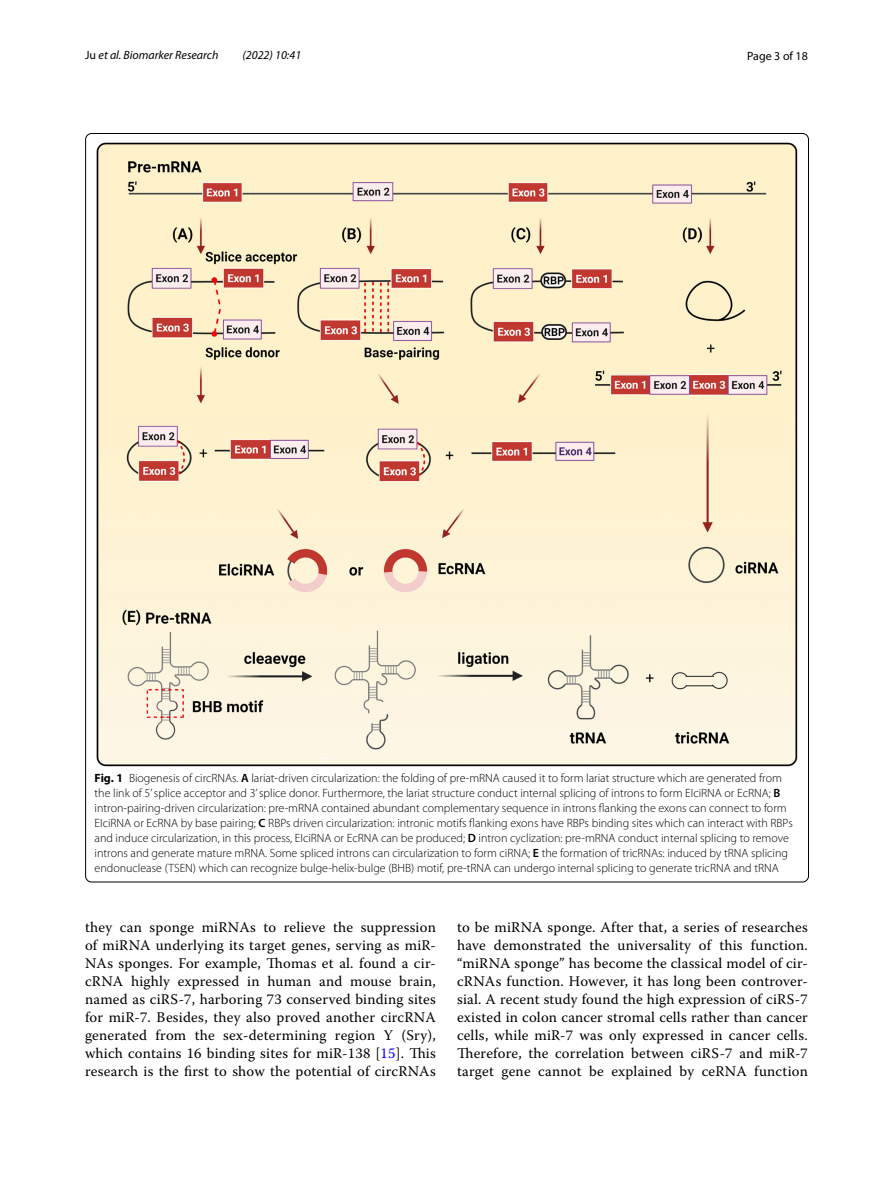
<style>
.page{position:relative;width:893px;height:1187px;background:#fff}
.page>*{position:absolute;margin:0;border:0;box-sizing:border-box;transform-origin:0 0}
.t1{font:14.7px/18px "Warnock Pro";letter-spacing:.015em;color:#000;text-align:justify}
.t2{font:300 12px/15px "Myriad Pro";color:#000}
.t3{font:italic 12px "Myriad Pro";color:#000}
.t4{font:12px "Myriad Pro";color:#000}
.s1{font-style:normal}
.s2{font-weight:700}
.s3{font-weight:600}
.s4{color:#00f}
</style>
<div class="page">
<img style="left:97px;top:142px;width:700px;height:624px">
<p class="t3" style="left:85px;top:48px;width:135px"><span class="s1">Ju</span> et al. Biomarker Research</p>
<p class="t3" style="left:242px;top:48px;width:60px">(2022) 10:41</p>
<p class="t4" style="left:747px;top:48px;width:62px">Page 3 of 18</p>
<p class="t2" style="left:95px;top:770px;width:700px"><span class="s2">Fig. 1</span> Biogenesis of circRNAs. <span class="s3">A</span> lariat-driven circularization: the folding of pre-mRNA caused it to form lariat structure which are generated from the link of 5’ splice acceptor and 3’ splice donor. Furthermore, the lariat structure conduct internal splicing of introns to form EIciRNA or EcRNA; <span class="s3">B </span>intron-pairing-driven circularization: pre-mRNA contained abundant complementary sequence in introns flanking the exons can connect to form EIciRNA or EcRNA by base pairing; <span class="s3">C</span> RBPs driven circularization: intronic motifs flanking exons have RBPs binding sites which can interact with RBPs and induce circularization, in this process, EIciRNA or EcRNA can be produced; <span class="s3">D</span> intron cyclization: pre-mRNA conduct internal splicing to remove introns and generate mature mRNA. Some spliced introns can circularization to form ciRNA; <span class="s3">E</span> the formation of tricRNAs: induced by tRNA splicing endonuclease (TSEN) which can recognize bulge-helix-bulge (BHB) motif, pre-tRNA can undergo internal splicing to generate tricRNA and tRNA</p>
<p class="t1" style="left:85px;top:918px;width:352px">they can sponge miRNAs to relieve the suppression of miRNA underlying its target genes, serving as miR-NAs sponges. For example, Thomas et al. found a cir&shy;cRNA highly expressed in human and mouse brain, named as ciRS-7, harboring 73 conserved binding sites for miR-7. Besides, they also proved another circRNA generated from the sex-determining region Y (Sry), which contains 16 binding sites for miR-138 [<span class="s4">15</span>]. This research is the first to show the potential of circRNAs</p>
<p class="t1" style="left:457px;top:917px;width:352px">to be miRNA sponge. After that, a series of researches have demonstrated the universality of this function. “miRNA sponge” has become the classical model of cir&shy;cRNAs function. However, it has long been controver&shy;sial. A recent study found the high expression of ciRS-7 existed in colon cancer stromal cells rather than cancer cells, while miR-7 was only expressed in cancer cells.<br>Therefore, the correlation between ciRS-7 and miR-7 target gene cannot be explained by ceRNA function</p>
</div>
